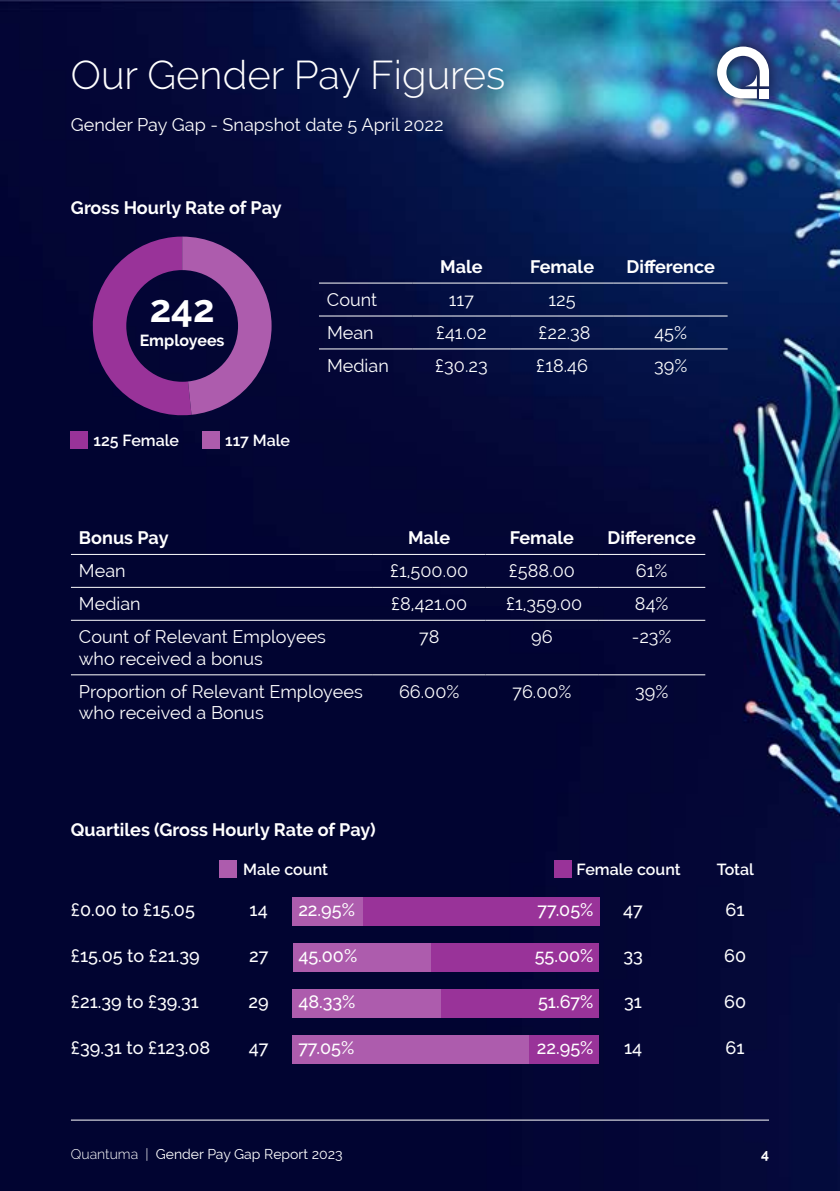
<style>
.page{position:relative;width:840px;height:1191px;background:#fff}
.page>*{position:absolute;margin:0;border:0;box-sizing:border-box;transform-origin:0 0}
.t1{font:300 40px "Raleway";color:#fff}
.t2{font:700 38.2px "Raleway";color:#fff}
.t3{font:18px/21.6px "Raleway";color:#fff}
.t4{font:500 18px "Raleway";color:#fff}
.t5{font:700 18px "Raleway";color:#fff}
.t6{font:600 16px "Raleway";color:#fff}
.t7{font:700 16px "Raleway";color:#fff}
.t8{font:14px "Raleway";color:#fff}
.t9{font:700 14px "Raleway";color:#fff}
.s1{font-weight:300}
</style>
<div class="page">
<img style="left:0;top:0;width:839px;height:1191px">
<div style="left:704px;top:34px;width:77px;height:77px;background:#000;opacity:.75"></div>
<svg style="left:716px;top:47px;width:52px;height:51px"></svg>
<svg style="left:88px;top:237px;width:183px;height:183px;background:#4b2366"></svg>
<div style="left:71px;top:431px;width:17px;height:17px;background:#939"></div>
<div style="left:202px;top:431px;width:17px;height:17px;background:#ad5cad"></div>
<hr style="left:319px;top:283px;width:93px;height:1px;background:#fff">
<hr style="left:412px;top:283px;width:98px;height:1px;background:#fff">
<hr style="left:510px;top:283px;width:103px;height:1px;background:#fff">
<hr style="left:613px;top:283px;width:114px;height:1px;background:#fff">
<hr style="left:319px;top:316px;width:93px;height:1px;background:#fff">
<hr style="left:412px;top:316px;width:98px;height:1px;background:#fff">
<hr style="left:510px;top:316px;width:103px;height:1px;background:#fff">
<hr style="left:613px;top:316px;width:114px;height:1px;background:#fff">
<hr style="left:319px;top:348px;width:93px;height:1px;background:#fff">
<hr style="left:412px;top:348px;width:98px;height:1px;background:#fff">
<hr style="left:510px;top:348px;width:103px;height:1px;background:#fff">
<hr style="left:613px;top:348px;width:114px;height:1px;background:#fff">
<hr style="left:71px;top:554px;width:301px;height:1px;background:#fff">
<hr style="left:372px;top:554px;width:113px;height:1px;background:#fff">
<hr style="left:485px;top:554px;width:113px;height:1px;background:#fff">
<hr style="left:598px;top:554px;width:107px;height:1px;background:#fff">
<hr style="left:71px;top:587px;width:301px;height:1px;background:#fff">
<hr style="left:372px;top:587px;width:113px;height:1px;background:#fff">
<hr style="left:485px;top:587px;width:113px;height:1px;background:#fff">
<hr style="left:598px;top:587px;width:107px;height:1px;background:#fff">
<hr style="left:71px;top:620px;width:301px;height:1px;background:#fff">
<hr style="left:372px;top:620px;width:113px;height:1px;background:#fff">
<hr style="left:485px;top:620px;width:113px;height:1px;background:#fff">
<hr style="left:598px;top:620px;width:107px;height:1px;background:#fff">
<hr style="left:71px;top:674px;width:301px;height:1px;background:#fff">
<hr style="left:372px;top:674px;width:113px;height:1px;background:#fff">
<hr style="left:485px;top:674px;width:113px;height:1px;background:#fff">
<hr style="left:598px;top:674px;width:107px;height:1px;background:#fff">
<div style="left:553px;top:860px;width:17px;height:17px;background:#939"></div>
<div style="left:220px;top:860px;width:17px;height:17px;background:#ad5cad"></div>
<hr style="left:71px;top:1119px;width:697px;height:1px;background:#fff">
<div style="left:363px;top:897px;width:235px;height:28px;background:#939"></div>
<div style="left:292px;top:897px;width:71px;height:28px;background:#ad5cad"></div>
<div style="left:430px;top:943px;width:168px;height:28px;background:#939"></div>
<div style="left:292px;top:943px;width:138px;height:28px;background:#ad5cad"></div>
<div style="left:440px;top:989px;width:158px;height:28px;background:#939"></div>
<div style="left:292px;top:989px;width:148px;height:28px;background:#ad5cad"></div>
<div style="left:528px;top:1035px;width:70px;height:28px;background:#939"></div>
<div style="left:292px;top:1035px;width:236px;height:28px;background:#ad5cad"></div>
<h1 class="t1" style="left:71px;top:51px;width:436px">Our Gender Pay Figures</h1>
<p class="t3" style="left:71px;top:114px;width:374px">Gender Pay Gap - Snapshot date 5 April 2022</p>
<p class="t5" style="left:71px;top:197px;width:212px">Gross Hourly Rate of Pay</p>
<h2 class="t2" style="left:150px;top:286px;width:66px">242</h2>
<p class="t7" style="left:140px;top:331px;width:86px">Employees</p>
<p class="t6" style="left:93px;top:431px;width:87px">125 Female</p>
<p class="t6" style="left:225px;top:431px;width:66px">117 Male</p>
<p class="t5" style="left:440px;top:256px;width:44px">Male</p>
<p class="t5" style="left:529px;top:256px;width:66px">Female</p>
<p class="t5" style="left:626px;top:256px;width:90px">Difference</p>
<p class="t3" style="left:327px;top:289px;width:52px">Count</p>
<p class="t3" style="left:448px;top:289px;width:27px">117</p>
<p class="t3" style="left:548px;top:289px;width:29px">125</p>
<p class="t3" style="left:327px;top:322px;width:48px">Mean</p>
<p class="t3" style="left:436px;top:322px;width:52px">£41.02</p>
<p class="t3" style="left:538px;top:322px;width:54px">£22.38</p>
<p class="t3" style="left:654px;top:322px;width:34px">45%</p>
<p class="t3" style="left:327px;top:355px;width:63px">Median</p>
<p class="t3" style="left:435px;top:355px;width:54px">£30.23</p>
<p class="t3" style="left:536px;top:355px;width:53px">£18.46</p>
<p class="t3" style="left:653px;top:355px;width:35px">39%</p>
<p class="t5" style="left:79px;top:527px;width:91px">Bonus Pay</p>
<p class="t5" style="left:408px;top:527px;width:44px">Male</p>
<p class="t5" style="left:509px;top:527px;width:66px">Female</p>
<p class="t5" style="left:607px;top:527px;width:90px">Difference</p>
<p class="t3" style="left:79px;top:560px;width:48px">Mean</p>
<p class="t3" style="left:390px;top:560px;width:80px">£1,500.00</p>
<p class="t3" style="left:508px;top:560px;width:68px">£588.00</p>
<p class="t3" style="left:635px;top:560px;width:33px">61%</p>
<p class="t3" style="left:79px;top:593px;width:63px">Median</p>
<p class="t3" style="left:391px;top:593px;width:78px">£8,421.00</p>
<p class="t3" style="left:505px;top:593px;width:78px">£1,359.00</p>
<p class="t3" style="left:634px;top:593px;width:35px">84%</p>
<p class="t3" style="left:79px;top:626px;width:248px">Count of Relevant Employees who received a bonus</p>
<p class="t3" style="left:418px;top:626px;width:22px">78</p>
<p class="t3" style="left:531px;top:626px;width:23px">96</p>
<p class="t3" style="left:631px;top:626px;width:41px">-23%</p>
<p class="t3" style="left:79px;top:680px;width:285px">Proportion of Relevant Employees who received a Bonus</p>
<p class="t3" style="left:399px;top:680px;width:62px">66.00%</p>
<p class="t3" style="left:512px;top:680px;width:61px">76.00%</p>
<p class="t3" style="left:634px;top:680px;width:35px">39%</p>
<p class="t5" style="left:71px;top:819px;width:306px">Quartiles (Gross Hourly Rate of Pay)</p>
<p class="t6" style="left:243px;top:860px;width:86px">Male count</p>
<p class="t6" style="left:576px;top:860px;width:105px">Female count</p>
<p class="t6" style="left:716px;top:860px;width:39px">Total</p>
<p class="t4" style="left:71px;top:899px;width:125px">£0.00 to £15.05</p>
<p class="t4" style="left:249px;top:899px;width:20px">14</p>
<p class="t4" style="left:298px;top:899px;width:58px">22.95%</p>
<p class="t4" style="left:537px;top:899px;width:57px">77.05%</p>
<p class="t4" style="left:623px;top:899px;width:21px">47</p>
<p class="t4" style="left:725px;top:899px;width:21px">61</p>
<p class="t4" style="left:71px;top:945px;width:130px">£15.05 to £21.39</p>
<p class="t4" style="left:249px;top:945px;width:21px">27</p>
<p class="t4" style="left:298px;top:945px;width:60px">45.00%</p>
<p class="t4" style="left:534px;top:945px;width:60px">55.00%</p>
<p class="t4" style="left:623px;top:945px;width:21px">33</p>
<p class="t4" style="left:723px;top:945px;width:23px">60</p>
<p class="t4" style="left:71px;top:991px;width:129px">£21.39 to £39.31</p>
<p class="t4" style="left:248px;top:991px;width:22px">29</p>
<p class="t4" style="left:298px;top:991px;width:59px">48.33%</p>
<p class="t4" style="left:537px;top:991px;width:57px">51.67%</p>
<p class="t4" style="left:623px;top:991px;width:19px">31</p>
<p class="t4" style="left:723px;top:991px;width:23px">60</p>
<p class="t4" style="left:71px;top:1037px;width:141px">£39.31 to £123.08</p>
<p class="t4" style="left:249px;top:1037px;width:21px">47</p>
<p class="t4" style="left:298px;top:1037px;width:57px">77.05%</p>
<p class="t4" style="left:536px;top:1037px;width:58px">22.95%</p>
<p class="t4" style="left:623px;top:1037px;width:20px">14</p>
<p class="t4" style="left:725px;top:1037px;width:21px">61</p>
<p class="t8" style="left:71px;top:1145px;width:273px"><span class="s1">Quantuma |</span> Gender Pay Gap Report 2023</p>
<p class="t9" style="left:760px;top:1145px;width:9px">4</p>
</div>
